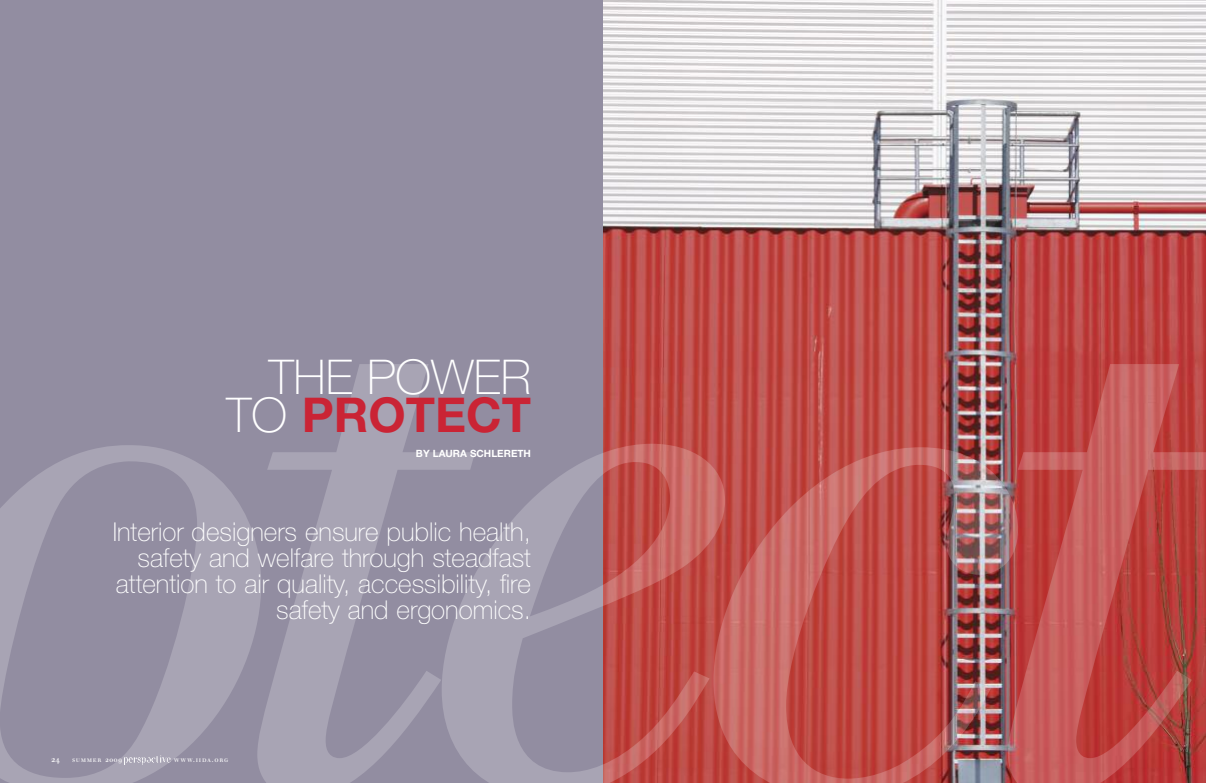
<style>
.page{position:relative;width:1206px;height:783px;background:#fff}
.page>*{position:absolute;margin:0;border:0;box-sizing:border-box;transform-origin:0 0}
.t1{font:100 48px/38px "Helvetica Neue";color:#fff;text-align:right}
.t2{font:100 26px/26px "Helvetica Neue";color:#fff;text-align:right}
.t3{font:700 10px "Helvetica Neue";color:#fff}
.t4{font:8px "Walbaum Buch Exp BQ";color:#fff}
.t5{font:7px "Walbaum Buch Exp BQ";letter-spacing:.11em;color:#fff}
.t6{font:7px "Walbaum Buch Exp BQ";letter-spacing:.09em;color:#fff}
.s1{font-weight:700;color:#ca2435}
</style>
<div class="page">
<div style="left:0;top:0;width:603px;height:783px;background:#928da1"></div>
<img style="left:603px;top:0;width:603px;height:364px">
<svg style="left:0;top:445px;width:257px;height:338px"></svg>
<svg style="left:257px;top:364px;width:346px;height:419px"></svg>
<img style="left:603px;top:364px;width:603px;height:419px">
<img style="left:124px;top:756px;width:46px;height:8px">
<h1 class="t1" style="left:227px;top:363px;width:306px">THE POWER<br>TO <span class="s1">PROTECT</span></h1>
<p class="t3" style="left:416px;top:450px;width:117px">BY LAURA SCHLERETH</p>
<p class="t2" style="left:113px;top:521px;width:420px">Interior designers ensure public health, safety and welfare through steadfast attention to air quality, accessibility, fire safety and ergonomics.</p>
<p class="t4" style="left:51px;top:755px;width:10px">24</p>
<p class="t6" style="left:72px;top:755px;width:51px">summer 2009</p>
<p class="t5" style="left:174px;top:755px;width:56px">www.iida.org</p>
</div>
